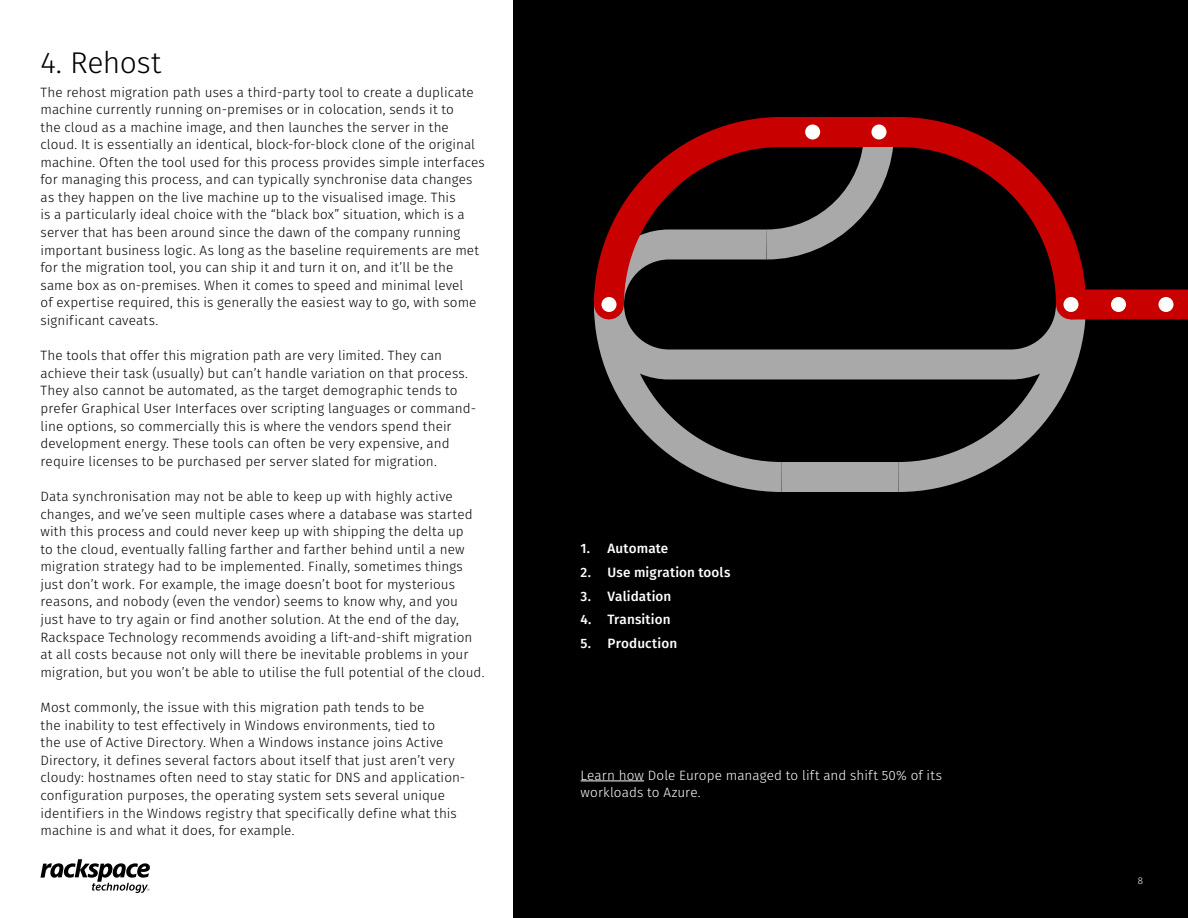
<style>
.page{position:relative;width:1188px;height:918px;background:#fff}
.page>*{position:absolute;margin:0;border:0;box-sizing:border-box;transform-origin:0 0}
.t1{font:300 30px "Fira Sans";letter-spacing:-.015em;color:#000}
.Paragraph{font:300 13.5px/17.5px "Fira Sans";letter-spacing:.005em;color:#000}
.t2{font:500 13.5px "Fira Sans";letter-spacing:.01em;color:#fff}
.Paragraph-2{font:300 13.5px/17.5px "Fira Sans";letter-spacing:.01em;color:#fff}
.t3{font:300 9.75px "Fira Sans";color:#fff}
</style>
<div class="page">
<div style="left:513px;top:0;width:675px;height:918px;background:#000"></div>
<hr style="left:581px;top:781px;width:63px;height:1px;background:#fff">
<div style="left:812px;top:349px;width:56px;height:31px;background:#a9a9a9"></div>
<div style="left:782px;top:462px;width:116px;height:30px;background:#a9a9a9"></div>
<svg style="left:596px;top:334px;width:216px;height:158px"></svg>
<svg style="left:868px;top:334px;width:216px;height:158px"></svg>
<div style="left:1071px;top:290px;width:117px;height:30px;background:#c90000"></div>
<div style="left:1111px;top:297px;width:15px;height:15px;background:#fff;border-radius:50%"></div>
<div style="left:1158px;top:297px;width:15px;height:15px;background:#fff;border-radius:50%"></div>
<svg style="left:812px;top:117px;width:37px;height:134px"></svg>
<svg style="left:849px;top:117px;width:252px;height:217px"></svg>
<div style="left:1064px;top:297px;width:14px;height:15px;background:#fff;border-radius:50%"></div>
<svg style="left:594px;top:117px;width:218px;height:217px"></svg>
<div style="left:602px;top:297px;width:14px;height:15px;background:#fff;border-radius:50%"></div>
<div style="left:805px;top:124px;width:15px;height:16px;background:#fff;border-radius:50%"></div>
<svg style="left:872px;top:124px;width:15px;height:16px"></svg>
<svg style="left:40px;top:859px;width:110px;height:34px"></svg>
<h2 class="t1" style="left:40px;top:41px;width:122px">4. Rehost</h2>
<p class="Paragraph" style="left:40px;top:83px;width:446px">The rehost migration path uses a third-party tool to create a duplicate machine currently running on-premises or in colocation, sends it to<br>the cloud as a machine image, and then launches the server in the cloud. It is essentially an identical, block-for-block clone of the original machine. Often the tool used for this process provides simple interfaces for managing this process, and can typically synchronise data changes as they happen on the live machine up to the visualised image. This<br>is a particularly ideal choice with the “black box” situation, which is a server that has been around since the dawn of the company running important business logic. As long as the baseline requirements are met for the migration tool, you can ship it and turn it on, and it’ll be the same box as on-premises. When it comes to speed and minimal level<br>of expertise required, this is generally the easiest way to go, with some significant caveats.</p>
<p class="Paragraph" style="left:40px;top:347px;width:437px">The tools that offer this migration path are very limited. They can achieve their task (usually) but can’t handle variation on that process.<br>They also cannot be automated, as the target demographic tends to prefer Graphical User Interfaces over scripting languages or command&shy;line options, so commercially this is where the vendors spend their development energy. These tools can often be very expensive, and require licenses to be purchased per server slated for migration.</p>
<p class="Paragraph" style="left:40px;top:488px;width:446px">Data synchronisation may not be able to keep up with highly active changes, and we’ve seen multiple cases where a database was started with this process and could never keep up with shipping the delta up<br>to the cloud, eventually falling farther and farther behind until a new migration strategy had to be implemented. Finally, sometimes things just don’t work. For example, the image doesn’t boot for mysterious reasons, and nobody (even the vendor) seems to know why, and you<br>just have to try again or find another solution. At the end of the day, Rackspace Technology recommends avoiding a lift-and-shift migration at all costs because not only will there be inevitable problems in your migration, but you won’t be able to utilise the full potential of the cloud.</p>
<p class="Paragraph" style="left:40px;top:699px;width:426px">Most commonly, the issue with this migration path tends to be<br>the inability to test effectively in Windows environments, tied to<br>the use of Active Directory. When a Windows instance joins Active Directory, it defines several factors about itself that just aren’t very cloudy: hostnames often need to stay static for DNS and application&shy;configuration purposes, the operating system sets several unique identifiers in the Windows registry that specifically define what this machine is and what it does, for example.</p>
<p class="t2" style="left:581px;top:538px;width:89px">1. Automate</p>
<p class="t2" style="left:581px;top:561px;width:151px">2. Use migration tools</p>
<p class="t2" style="left:581px;top:585px;width:92px">3. Validation</p>
<p class="t2" style="left:581px;top:609px;width:92px">4. Transition</p>
<p class="t2" style="left:581px;top:633px;width:98px">5. Production</p>
<p class="Paragraph-2" style="left:581px;top:766px;width:363px">Learn how Dole Europe managed to lift and shift 50% of its workloads to Azure.</p>
<p class="t3" style="left:1138px;top:874px;width:7px">8</p>
</div>
